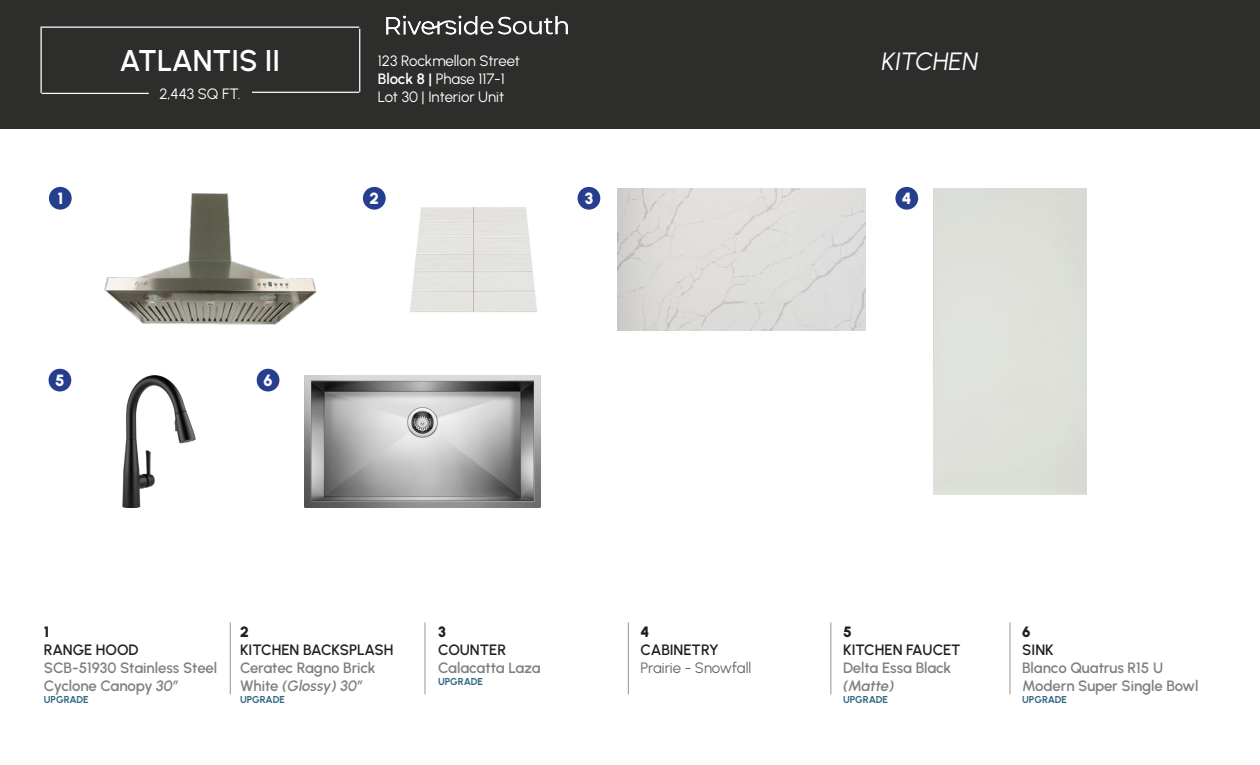
<style>
.page{position:relative;width:1260px;height:765px;background:#fff}
.page>*{position:absolute;margin:0;border:0;box-sizing:border-box;transform-origin:0 0}
.t1{font:600 30px "Urbanist";color:#fff}
.t2{font:italic 25px "Urbanist";color:#fff}
.t3{font:900 16.25px "Urbanist";color:#fff}
.t4{font:600 15px/18px "Urbanist";letter-spacing:-.01em;color:#7f8080}
.t5{font:15px/18px "Urbanist";letter-spacing:-.005em;color:#fff}
.t6{font:600 15px "Urbanist";letter-spacing:-.005em;color:#231f20}
.t7{font:15px "Urbanist";letter-spacing:-.005em;color:#67676a}
.t8{font:900 15px "Urbanist";color:#231f20}
.t9{font:700 10px "Urbanist";letter-spacing:-.01em;color:#2e6781}
.s1{font-weight:600}
.s2{font-style:italic}
</style>
<div class="page">
<div style="left:0;top:0;width:1260px;height:129px;background:#2d2d2c"></div>
<hr style="left:42px;top:93px;width:107px;height:1px;background:#fff">
<hr style="left:41px;top:28px;width:1px;height:65px;background:#fff">
<hr style="left:41px;top:27px;width:318px;height:1px;background:#fff">
<hr style="left:359px;top:29px;width:1px;height:63px;background:#fff">
<hr style="left:252px;top:92px;width:107px;height:1px;background:#fff">
<img style="left:386px;top:15px;width:182px;height:20px">
<hr style="left:230px;top:622px;width:1px;height:72px;background:#2d272a">
<hr style="left:425px;top:622px;width:1px;height:72px;background:#2d272a">
<hr style="left:628px;top:622px;width:1px;height:72px;background:#2d272a">
<hr style="left:831px;top:622px;width:1px;height:72px;background:#2d272a">
<div style="left:49px;top:187px;width:23px;height:23px;background:#253f8e;border-radius:50%"></div>
<img style="left:104px;top:193px;width:213px;height:132px">
<div style="left:363px;top:187px;width:23px;height:23px;background:#253f8e;border-radius:50%"></div>
<img style="left:410px;top:207px;width:127px;height:105px">
<div style="left:578px;top:187px;width:22px;height:23px;background:#253f8e;border-radius:50%"></div>
<img style="left:617px;top:188px;width:248px;height:142px">
<div style="left:895px;top:187px;width:23px;height:23px;background:#253f8e;border-radius:50%"></div>
<div style="left:49px;top:369px;width:22px;height:23px;background:#253f8e;border-radius:50%"></div>
<img style="left:122px;top:375px;width:74px;height:132px">
<hr style="left:1010px;top:622px;width:1px;height:72px;background:#2d272a">
<div style="left:257px;top:369px;width:22px;height:23px;background:#253f8e;border-radius:50%"></div>
<img style="left:305px;top:375px;width:236px;height:133px">
<p class="t3" style="left:57px;top:187px;width:7px">1</p>
<h1 class="t1" style="left:120px;top:41px;width:162px">ATLANTIS II</h1>
<p class="t5" style="left:159px;top:84px;width:83px">2,443 SQ FT.</p>
<p class="t3" style="left:55px;top:368px;width:11px">5</p>
<p class="t3" style="left:264px;top:368px;width:11px">6</p>
<p class="t5" style="left:378px;top:51px;width:144px">123 Rockmellon Street<br><span class="s1">Block 8 |</span> Phase 117-1<br>Lot 30 | Interior Unit</p>
<p class="t2" style="left:882px;top:45px;width:98px">KITCHEN</p>
<p class="t3" style="left:370px;top:187px;width:11px">2</p>
<p class="t3" style="left:585px;top:187px;width:10px">3</p>
<p class="t3" style="left:902px;top:187px;width:11px">4</p>
<p class="t8" style="left:44px;top:621px;width:7px">1</p>
<p class="t6" style="left:44px;top:639px;width:96px">RANGE HOOD</p>
<p class="t4" style="left:44px;top:658px;width:175px">SCB-51930 Stainless Steel<br>Cyclone Canopy <span class="s2">30”</span></p>
<p class="t9" style="left:44px;top:692px;width:46px">UPGRADE</p>
<p class="t8" style="left:240px;top:621px;width:10px">2</p>
<p class="t6" style="left:240px;top:639px;width:155px">KITCHEN BACKSPLASH</p>
<p class="t4" style="left:240px;top:658px;width:137px">Ceratec Ragno Brick<br>White <span class="s2">(Glossy) 30”</span></p>
<p class="t9" style="left:240px;top:692px;width:46px">UPGRADE</p>
<p class="t8" style="left:438px;top:621px;width:9px">3</p>
<p class="t6" style="left:438px;top:639px;width:70px">COUNTER</p>
<p class="t4" style="left:438px;top:658px;width:104px">Calacatta Laza</p>
<p class="t9" style="left:438px;top:674px;width:46px">UPGRADE</p>
<p class="t8" style="left:641px;top:621px;width:10px">4</p>
<p class="t6" style="left:641px;top:639px;width:80px">CABINETRY</p>
<p class="t7" style="left:641px;top:658px;width:112px">Prairie - Snowfall</p>
<p class="t8" style="left:843px;top:621px;width:10px">5</p>
<p class="t6" style="left:843px;top:639px;width:119px">KITCHEN FAUCET</p>
<p class="t4" style="left:843px;top:658px;width:110px">Delta Essa Black <span class="s2">(Matte)</span></p>
<p class="t9" style="left:843px;top:692px;width:46px">UPGRADE</p>
<p class="t8" style="left:1022px;top:621px;width:10px">6</p>
<p class="t6" style="left:1022px;top:639px;width:33px">SINK</p>
<p class="t4" style="left:1022px;top:658px;width:178px">Blanco Quatrus R15 U<br>Modern Super Single Bowl</p>
<p class="t9" style="left:1022px;top:692px;width:46px">UPGRADE</p>
</div>
